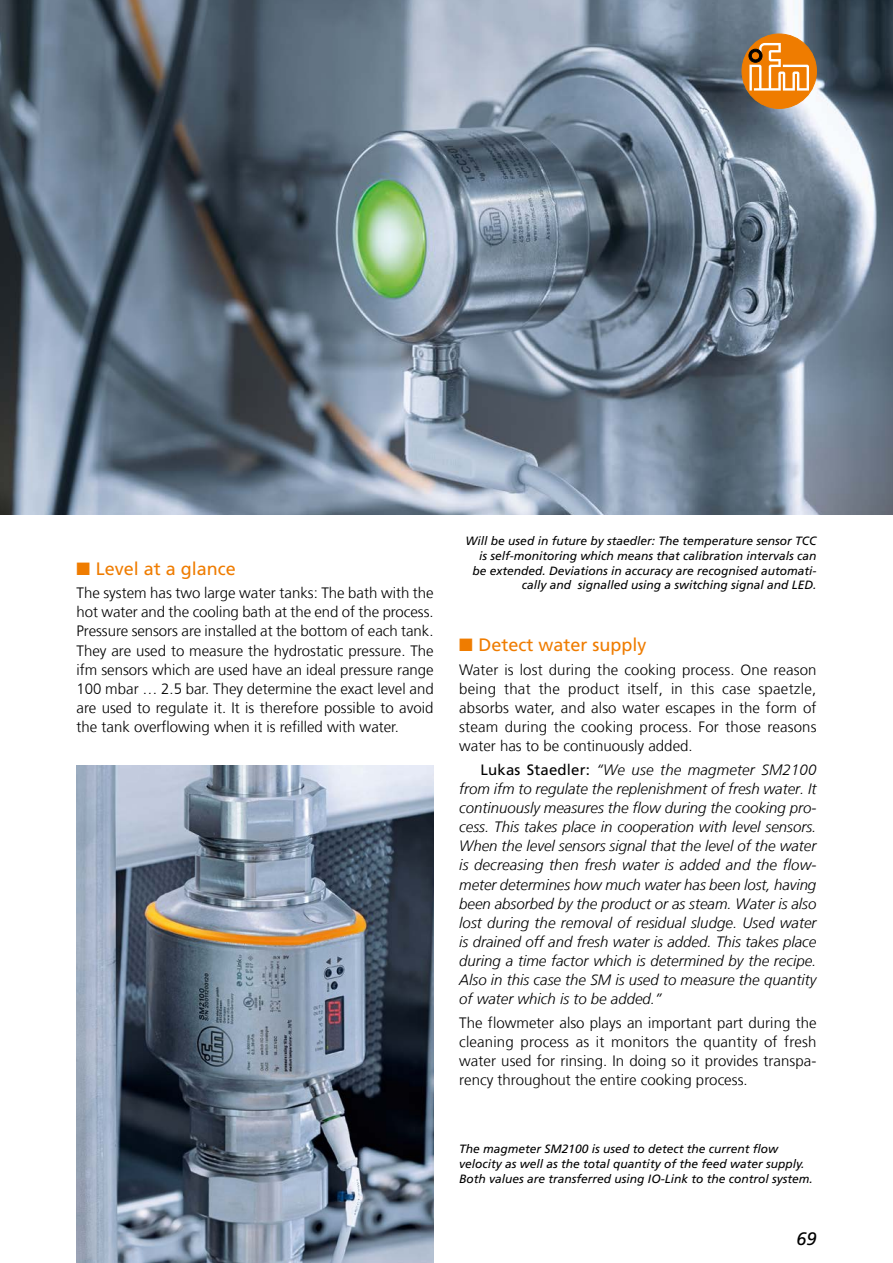
<style>
.page{position:relative;width:893px;height:1263px;background:#fff}
.page>*{position:absolute;margin:0;border:0;box-sizing:border-box;transform-origin:0 0}
.t1{font:18px "Frutiger LT Com";color:#ef7c00}
.t2{font:italic 18px "Frutiger LT Com";color:#000}
.Fließtext_verschacht{font:300 15px/19.2px "Frutiger LT Com";color:#000;text-align:justify}
.Fließtext_verschacht-2{font:italic 300 15px/19.2px "Frutiger LT Com";color:#000;text-align:justify}
.Bildunterschrift_reb{font:italic 12px/14.9px "Frutiger LT Com";color:#000;text-align:right}
.Bildunterschrift_lib{font:italic 12px/14.9px "Frutiger LT Com";color:#000}
.s1{font-weight:400;font-style:normal}
</style>
<div class="page">
<img style="left:0;top:0;width:893px;height:514px">
<img style="left:77px;top:765px;width:357px;height:498px">
<div style="left:742px;top:34px;width:74px;height:74px;background:#ef7c00;border-radius:50%"></div>
<div style="left:742px;top:34px;width:75px;height:75px;border:1px solid #ef7c00;border-radius:50%"></div>
<svg style="left:748px;top:43px;width:61px;height:48px"></svg>
<p class="t1" style="left:77px;top:558px;width:161px">■ Level at a glance</p>
<p class="Fließtext_verschacht" style="left:77px;top:583px;width:359px">The system has two large water tanks: The bath with the hot water and the cooling bath at the end of the process.<br>Pressure sensors are installed at the bottom of each tank.<br>They are used to measure the hydrostatic pressure. The ifm sensors which are used have an ideal pressure range 100 mbar … 2.5 bar. They determine the exact level and are used to regulate it. It is therefore possible to avoid the tank overflowing when it is refilled with water.</p>
<p class="Bildunterschrift_reb" style="left:466px;top:533px;width:352px">Will be used in future by staedler: The temperature sensor TCC is self-monitoring which means that calibration intervals can be extended. Deviations in accuracy are recognised automati&shy;cally and signalled using a switching signal and LED.</p>
<p class="t1" style="left:459px;top:634px;width:189px">■ Detect water supply</p>
<p class="Fließtext_verschacht" style="left:459px;top:660px;width:359px">Water is lost during the cooking process. One reason being that the product itself, in this case spaetzle, absorbs water, and also water escapes in the form of steam during the cooking process. For those reasons water has to be continuously added.</p>
<p class="Fließtext_verschacht-2" style="left:459px;top:760px;width:359px;text-indent:21px"><span class="s1">Lukas Staedler:</span> “We use the magmeter SM2100 from ifm to regulate the replenishment of fresh water. It continuously measures the flow during the cooking pro&shy;cess. This takes place in cooperation with level sensors.<br>When the level sensors signal that the level of the water is decreasing then fresh water is added and the flow&shy;meter determines how much water has been lost, having been absorbed by the product or as steam. Water is also lost during the removal of residual sludge. Used water is drained off and fresh water is added. This takes place during a time factor which is determined by the recipe.<br>Also in this case the SM is used to measure the quantity of water which is to be added.”</p>
<p class="Fließtext_verschacht" style="left:459px;top:1013px;width:359px">The flowmeter also plays an important part during the cleaning process as it monitors the quantity of fresh water used for rinsing. In doing so it provides transpa&shy;rency throughout the entire cooking process.</p>
<p class="Bildunterschrift_lib" style="left:459px;top:1141px;width:355px">The magmeter SM2100 is used to detect the current flow velocity as well as the total quantity of the feed water supply.<br>Both values are transferred using IO-Link to the control system.</p>
<p class="t2" style="left:796px;top:1228px;width:22px">69</p>
</div>
